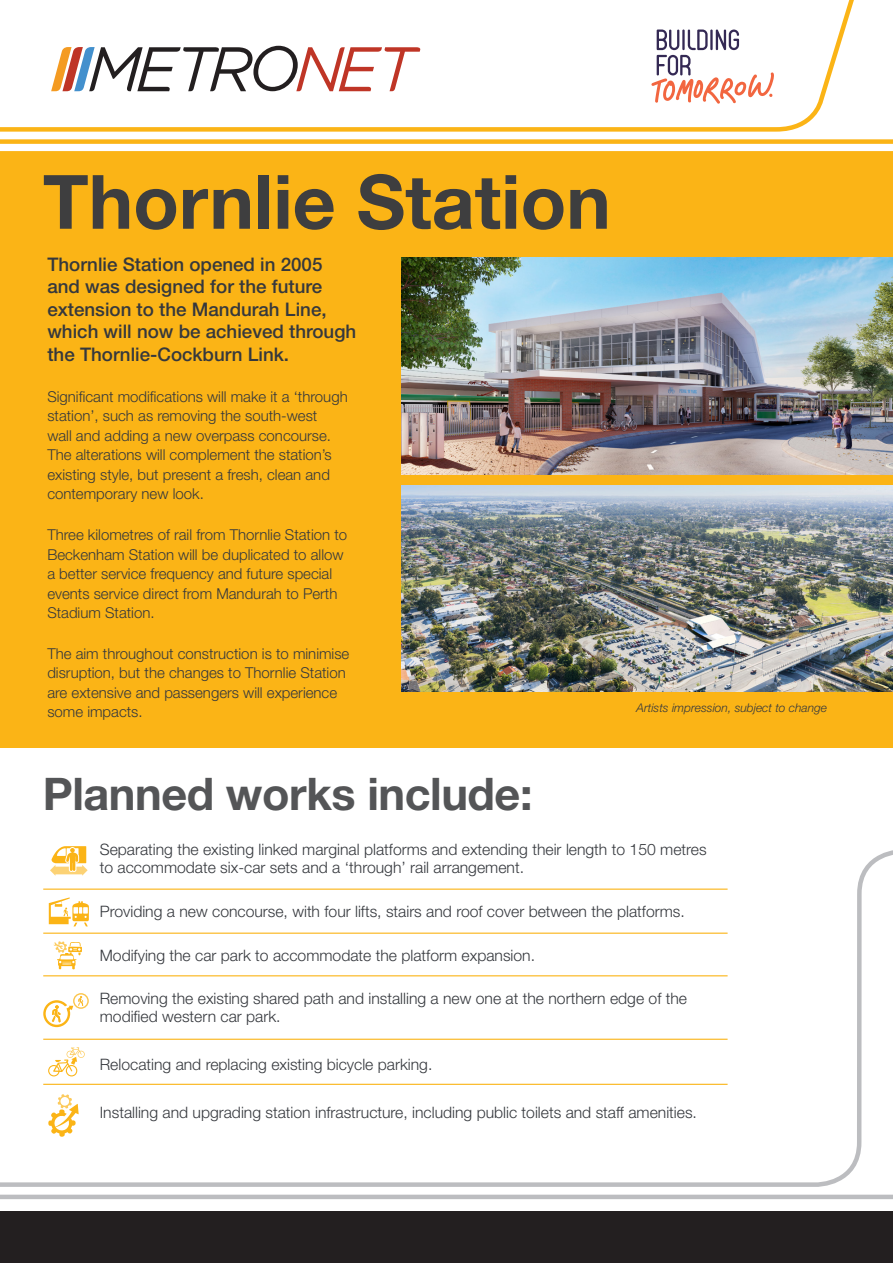
<style>
.page{position:relative;width:893px;height:1263px;background:#fff}
.page>*{position:absolute;margin:0;border:0;box-sizing:border-box;transform-origin:0 0}
.intro_para_small{font:700 75px "Helvetica Neue LT Std";color:#3e3e3f}
.intro_para_small-2{font:700 45px "Helvetica Neue LT Std";letter-spacing:-.01em;color:#545557}
.intro_para_small-3{font:500 18.75px/22.5px "Helvetica Neue LT Std";color:#35383d}
.intro_para_small-4{font:300 15.75px/18px "Helvetica Neue LT Std";color:#35383d}
.intro_para_small-5{font:300 15px/19.5px "Helvetica Neue LT Std";color:#35383d}
.intro_para_small-6{font:italic 300 12px "Helvetica Neue LT Std";color:#35383d}
</style>
<div class="page">
<div style="left:0;top:153px;width:893px;height:594px;background:#fbb416"></div>
<div style="left:0;top:151px;width:893px;height:5px;background:#fbb416"></div>
<div style="left:0;top:139px;width:893px;height:5px;background:#fbb416"></div>
<svg style="left:0;top:0;width:854px;height:132px"></svg>
<svg style="left:51px;top:46px;width:369px;height:45px"></svg>
<svg style="left:62px;top:846px;width:25px;height:1px"></svg>
<svg style="left:651px;top:30px;width:123px;height:74px"></svg>
<div style="left:0;top:1212px;width:893px;height:51px;background:#231f20"></div>
<hr style="left:0;top:1195px;width:893px;height:4px;background:#bcbdc0">
<svg style="left:0;top:847px;width:893px;height:340px"></svg>
<img style="left:401px;top:486px;width:492px;height:206px">
<img style="left:401px;top:257px;width:492px;height:218px">
<p class="intro_para_small" style="left:43px;top:156px;width:569px">Thornlie Station</p>
<p class="intro_para_small-3" style="left:47px;top:253px;width:310px">Thornlie Station opened in 2005 and was designed for the future extension to the Mandurah Line, which will now be achieved through the Thornlie-Cockburn Link.</p>
<p class="intro_para_small-5" style="left:47px;top:386px;width:302px">Significant modifications will make it a ‘through station’, such as removing the south-west<br>wall and adding a new overpass concourse.<br>The alterations will complement the station’s existing style, but present a fresh, clean and contemporary new look.</p>
<p class="intro_para_small-5" style="left:47px;top:525px;width:301px">Three kilometres of rail from Thornlie Station to Beckenham Station will be duplicated to allow a better service frequency and future special events service direct from Mandurah to Perth Stadium Station.</p>
<p class="intro_para_small-5" style="left:47px;top:644px;width:303px">The aim throughout construction is to minimise disruption, but the changes to Thornlie Station are extensive and passengers will experience some impacts.</p>
<p class="intro_para_small-6" style="left:636px;top:701px;width:192px">Artists impression, subject to change</p>
<p class="intro_para_small-2" style="left:43px;top:766px;width:491px">Planned works include:</p>
<p class="intro_para_small-4" style="left:100px;top:840px;width:608px">Separating the existing linked marginal platforms and extending their length to 150 metres to accommodate six-car sets and a ‘through’ rail arrangement.</p>
<p class="intro_para_small-4" style="left:100px;top:902px;width:586px">Providing a new concourse, with four lifts, stairs and roof cover between the platforms.</p>
<p class="intro_para_small-4" style="left:100px;top:945px;width:437px">Modifying the car park to accommodate the platform expansion.</p>
<p class="intro_para_small-4" style="left:100px;top:989px;width:589px">Removing the existing shared path and installing a new one at the northern edge of the modified western car park.</p>
<p class="intro_para_small-4" style="left:100px;top:1055px;width:334px">Relocating and replacing existing bicycle parking.</p>
<p class="intro_para_small-4" style="left:100px;top:1103px;width:599px">Installing and upgrading station infrastructure, including public toilets and staff amenities.</p>
</div>
